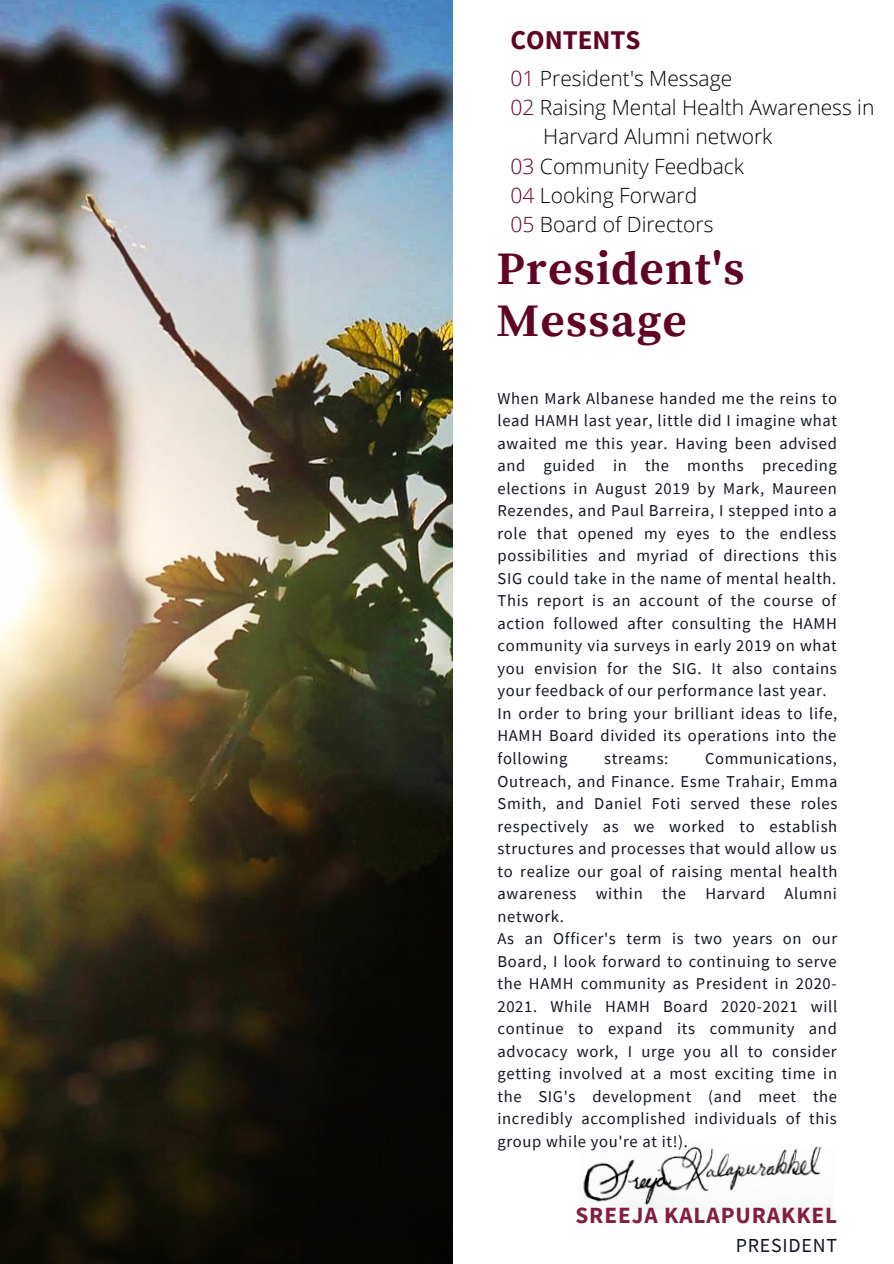
<style>
.page{position:relative;width:894px;height:1264px;background:#fff}
.page>*{position:absolute;margin:0;border:0;box-sizing:border-box;transform-origin:0 0}
.t1{font:700 46.35px "Source Serif Pro";letter-spacing:.02em;color:#610323}
.t2{font:700 27px "Source Sans Pro";color:#610323}
.t3{font:700 23.25px "Source Sans Pro";letter-spacing:.04em;color:#821e43}
.t4{font:300 21px "Open Sans";color:#000}
.t5{font:19.8px "Source Sans Pro";letter-spacing:.04em;color:#11151f}
.t6{font:16.5px/22.5px "Source Sans Pro";letter-spacing:.04em;color:#11151f;text-align:justify}
.s1{color:#610323}
</style>
<div class="page">
<img style="left:583px;top:1146px;width:250px;height:71px">
<img style="left:0;top:0;width:452px;height:1263px">
<p class="t2" style="left:510px;top:23px;width:132px">CONTENTS</p>
<p class="t4" style="left:510px;top:63px;width:223px"><span class="s1">01</span> President's Message</p>
<p class="t4" style="left:510px;top:93px;width:365px"><span class="s1">02</span> Raising Mental Health Awareness in</p>
<p class="t4" style="left:543px;top:122px;width:230px">Harvard Alumni network</p>
<p class="t4" style="left:510px;top:151px;width:235px"><span class="s1">03</span> Community Feedback</p>
<p class="t4" style="left:510px;top:180px;width:188px"><span class="s1">04</span> Looking Forward</p>
<p class="t4" style="left:510px;top:210px;width:204px"><span class="s1">05</span> Board of Directors</p>
<p class="t1" style="left:497px;top:242px;width:249px">President's</p>
<p class="t1" style="left:497px;top:293px;width:191px">Message</p>
<p class="t6" style="left:497px;top:386px;width:341px">When Mark Albanese handed me the reins to lead HAMH last year, little did I imagine what awaited me this year. Having been advised and guided in the months preceding elections in August 2019 by Mark, Maureen Rezendes, and Paul Barreira, I stepped into a role that opened my eyes to the endless possibilities and myriad of directions this SIG could take in the name of mental health.<br>This report is an account of the course of action followed after consulting the HAMH community via surveys in early 2019 on what you envision for the SIG. It also contains your feedback of our performance last year.</p>
<p class="t6" style="left:497px;top:701px;width:341px">In order to bring your brilliant ideas to life, HAMH Board divided its operations into the following</p>
<p class="t6" style="left:497px;top:747px;width:341px;text-indent:207px">Communications, Outreach, and Finance. Esme Trahair, Emma Smith, and Daniel Foti served these roles respectively as we worked to establish structures and processes that would allow us to realize our goal of raising mental health awareness within the Harvard Alumni network.</p>
<p class="t6" style="left:497px;top:927px;width:341px">As an Officer's term is two years on our Board, I look forward to continuing to serve the HAMH community as President in 2020- 2021. While HAMH Board 2020-2021 will continue to expand its community and advocacy work, I urge you all to consider getting involved at a most exciting time in the SIG's development (and meet the incredibly accomplished individuals of this group while you're at it!).</p>
<p class="t6" style="left:604px;top:747px;width:66px">streams:</p>
<p class="t3" style="left:575px;top:1199px;width:263px">SREEJA KALAPURAKKEL</p>
<p class="t5" style="left:735px;top:1232px;width:103px">PRESIDENT</p>
</div>
